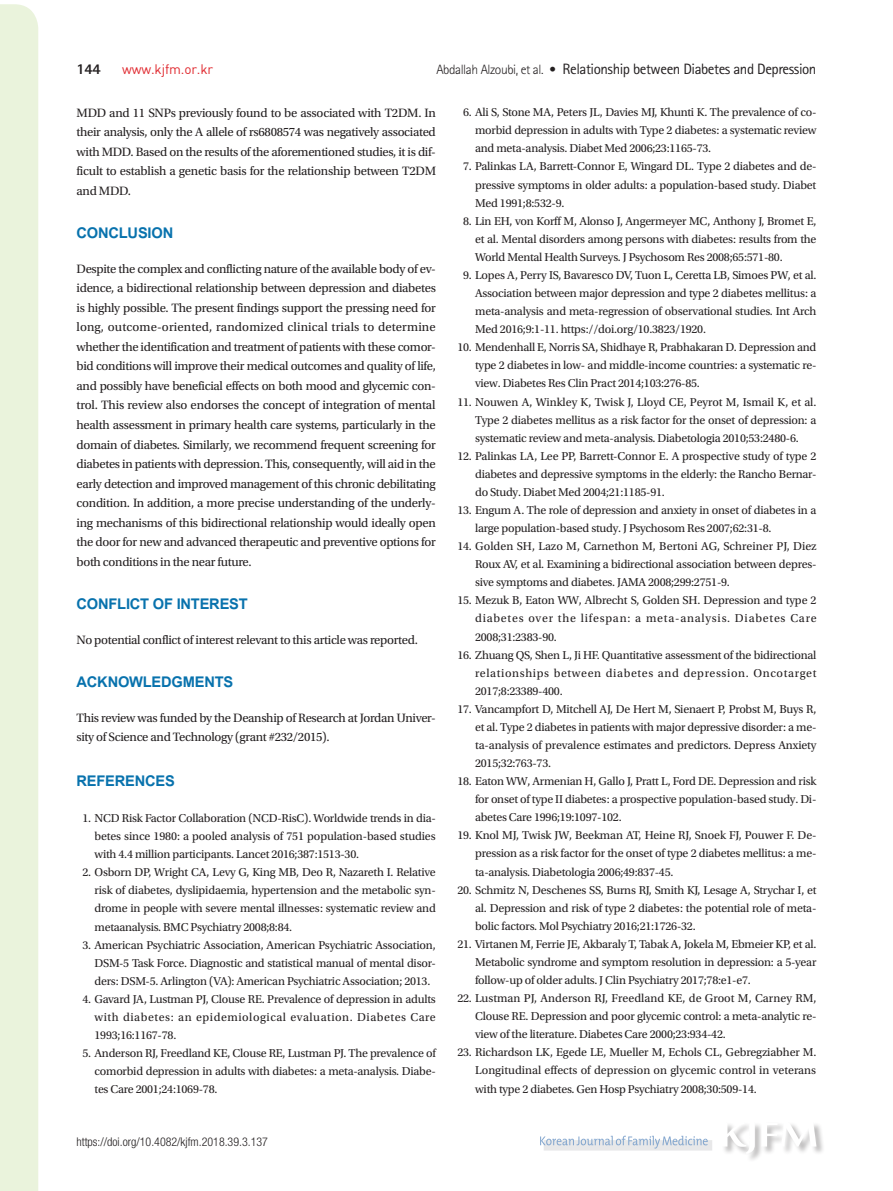
<style>
.page{position:relative;width:893px;height:1191px;background:#fff}
.page>*{position:absolute;margin:0;border:0;box-sizing:border-box;transform-origin:0 0}
.t1{font:700 20.4px "Utsaah";letter-spacing:-.01em;color:#0872ad}
.t2{font:15px "Rotis Sans Serif Std";letter-spacing:-.03em;color:#231f20}
.t3{font:800 15px "Rotis Sans Serif Std";color:#231f20}
.t4{font:13.5px "Dinreg";letter-spacing:-.01em;color:#e02a30}
.t5{font:12.75px/19.5px "Utopia Std";letter-spacing:-.025em;color:#231f20;text-align:justify}
.t6{font:12px/18px "Utopia Std";letter-spacing:-.02em;color:#231f20;text-align:justify}
.t7{font:300 condensed 12px "Helvetica Neue LT Std";color:#231f20}
.s1{font-weight:300;font-size:13.5px}
</style>
<div class="page">
<div style="left:0;top:4px;width:38px;height:1187px;background:#eaf3dc"></div>
<div style="left:721px;top:1122px;width:104px;height:40px;background:#231f20;opacity:.3"></div>
<svg style="left:722px;top:1122px;width:94px;height:32px"></svg>
<div style="left:544px;top:1140px;width:168px;height:10px;background:#e8e8e9"></div>
<svg style="left:540px;top:1135px;width:168px;height:13px"></svg>
<p class="t3" style="left:77px;top:60px;width:26px">144</p>
<p class="t4" style="left:122px;top:61px;width:93px">www.kjfm.or.kr</p>
<p class="t2" style="left:436px;top:60px;width:382px"><span class="s1">Abdallah Alzoubi, et al. •</span> Relationship between Diabetes and Depression</p>
<p class="t5" style="left:77px;top:103px;width:361px">MDD and 11 SNPs previously found to be associated with T2DM. In their analysis, only the A allele of rs6808574 was negatively associated with MDD. Based on the results of the aforementioned studies, it is dif&shy;ficult to establish a genetic basis for the relationship between T2DM and MDD.</p>
<h1 class="t1" style="left:77px;top:223px;width:98px">CONCLUSION</h1>
<p class="t5" style="left:77px;top:259px;width:361px">Despite the complex and conflicting nature of the available body of ev&shy;idence, a bidirectional relationship between depression and diabetes is highly possible. The present findings support the pressing need for long, outcome-oriented, randomized clinical trials to determine whether the identification and treatment of patients with these comor&shy;bid conditions will improve their medical outcomes and quality of life, and possibly have beneficial effects on both mood and glycemic con&shy;trol. This review also endorses the concept of integration of mental health assessment in primary health care systems, particularly in the domain of diabetes. Similarly, we recommend frequent screening for diabetes in patients with depression. This, consequently, will aid in the early detection and improved management of this chronic debilitating condition. In addition, a more precise understanding of the underly&shy;ing mechanisms of this bidirectional relationship would ideally open the door for new and advanced therapeutic and preventive options for both conditions in the near future.</p>
<h1 class="t1" style="left:77px;top:594px;width:173px">CONFLICT OF INTEREST</h1>
<p class="t5" style="left:77px;top:630px;width:343px">No potential conflict of interest relevant to this article was reported.</p>
<h1 class="t1" style="left:77px;top:672px;width:158px">ACKNOWLEDGMENTS</h1>
<p class="t5" style="left:77px;top:708px;width:361px">This review was funded by the Deanship of Research at Jordan Univer&shy;sity of Science and Technology (grant #232/2015).</p>
<h1 class="t1" style="left:77px;top:771px;width:100px">REFERENCES</h1>
<p class="t6" style="left:95px;top:809px;width:343px;text-indent:-12px">1. NCD Risk Factor Collaboration (NCD-RisC). Worldwide trends in dia&shy;betes since 1980: a pooled analysis of 751 population-based studies with 4.4 million participants. Lancet 2016;387:1513-30.</p>
<p class="t6" style="left:95px;top:863px;width:343px;text-indent:-12px">2. Osborn DP, Wright CA, Levy G, King MB, Deo R, Nazareth I. Relative risk of diabetes, dyslipidaemia, hypertension and the metabolic syn&shy;drome in people with severe mental illnesses: systematic review and metaanalysis. BMC Psychiatry 2008;8:84.</p>
<p class="t6" style="left:95px;top:936px;width:343px;text-indent:-12px">3. American Psychiatric Association, American Psychiatric Association, DSM-5 Task Force. Diagnostic and statistical manual of mental disor&shy;ders: DSM-5. Arlington (VA): American Psychiatric Association; 2013.</p>
<p class="t6" style="left:95px;top:990px;width:343px;text-indent:-12px">4. Gavard JA, Lustman PJ, Clouse RE. Prevalence of depression in adults with diabetes: an epidemiological evaluation. Diabetes Care 1993;16:1167-78.</p>
<p class="t6" style="left:95px;top:1044px;width:343px;text-indent:-12px">5. Anderson RJ, Freedland KE, Clouse RE, Lustman PJ. The prevalence of comorbid depression in adults with diabetes: a meta-analysis. Diabe&shy;tes Care 2001;24:1069-78.</p>
<p class="t7" style="left:77px;top:1134px;width:193px">https://doi.org/10.4082/kjfm.2018.39.3.137</p>
<p class="t6" style="left:475px;top:104px;width:343px;text-indent:-12px">6. Ali S, Stone MA, Peters JL, Davies MJ, Khunti K. The prevalence of co&shy;morbid depression in adults with Type 2 diabetes: a systematic review and meta-analysis. Diabet Med 2006;23:1165-73.</p>
<p class="t6" style="left:475px;top:158px;width:343px;text-indent:-12px">7. Palinkas LA, Barrett-Connor E, Wingard DL. Type 2 diabetes and de&shy;pressive symptoms in older adults: a population-based study. Diabet Med 1991;8:532-9.</p>
<p class="t6" style="left:475px;top:212px;width:343px;text-indent:-12px">8. Lin EH, von Korff M, Alonso J, Angermeyer MC, Anthony J, Bromet E, et al. Mental disorders among persons with diabetes: results from the World Mental Health Surveys. J Psychosom Res 2008;65:571-80.</p>
<p class="t6" style="left:475px;top:266px;width:343px;text-indent:-12px">9. Lopes A, Perry IS, Bavaresco DV, Tuon L, Ceretta LB, Simoes PW, et al.<br>Association between major depression and type 2 diabetes mellitus: a meta-analysis and meta-regression of observational studies. Int Arch Med 2016;9:1-11. https://doi.org/10.3823/1920.</p>
<p class="t6" style="left:475px;top:338px;width:343px;text-indent:-18px">10. Mendenhall E, Norris SA, Shidhaye R, Prabhakaran D. Depression and type 2 diabetes in low- and middle-income countries: a systematic re&shy;view. Diabetes Res Clin Pract 2014;103:276-85.</p>
<p class="t6" style="left:475px;top:393px;width:343px;text-indent:-18px">11. Nouwen A, Winkley K, Twisk J, Lloyd CE, Peyrot M, Ismail K, et al.<br>Type 2 diabetes mellitus as a risk factor for the onset of depression: a systematic review and meta-analysis. Diabetologia 2010;53:2480-6.</p>
<p class="t6" style="left:475px;top:447px;width:343px;text-indent:-18px">12. Palinkas LA, Lee PP, Barrett-Connor E. A prospective study of type 2 diabetes and depressive symptoms in the elderly: the Rancho Bernar&shy;do Study. Diabet Med 2004;21:1185-91.</p>
<p class="t6" style="left:475px;top:501px;width:343px;text-indent:-18px">13. Engum A. The role of depression and anxiety in onset of diabetes in a large population-based study. J Psychosom Res 2007;62:31-8.</p>
<p class="t6" style="left:475px;top:537px;width:343px;text-indent:-18px">14. Golden SH, Lazo M, Carnethon M, Bertoni AG, Schreiner PJ, Diez Roux AV, et al. Examining a bidirectional association between depres&shy;sive symptoms and diabetes. JAMA 2008;299:2751-9.</p>
<p class="t6" style="left:475px;top:591px;width:343px;text-indent:-18px">15. Mezuk B, Eaton WW, Albrecht S, Golden SH. Depression and type 2 diabetes over the lifespan: a meta-analysis. Diabetes Care 2008;31:2383-90.</p>
<p class="t6" style="left:475px;top:646px;width:343px;text-indent:-18px">16. Zhuang QS, Shen L, Ji HF. Quantitative assessment of the bidirectional relationships between diabetes and depression. Oncotarget 2017;8:23389-400.</p>
<p class="t6" style="left:475px;top:700px;width:343px;text-indent:-18px">17. Vancampfort D, Mitchell AJ, De Hert M, Sienaert P, Probst M, Buys R, et al. Type 2 diabetes in patients with major depressive disorder: a me&shy;ta-analysis of prevalence estimates and predictors. Depress Anxiety 2015;32:763-73.</p>
<p class="t6" style="left:475px;top:772px;width:343px;text-indent:-18px">18. Eaton WW, Armenian H, Gallo J, Pratt L, Ford DE. Depression and risk for onset of type II diabetes: a prospective population-based study. Di&shy;abetes Care 1996;19:1097-102.</p>
<p class="t6" style="left:475px;top:826px;width:343px;text-indent:-18px">19. Knol MJ, Twisk JW, Beekman AT, Heine RJ, Snoek FJ, Pouwer F. De&shy;pression as a risk factor for the onset of type 2 diabetes mellitus: a me&shy;ta-analysis. Diabetologia 2006;49:837-45.</p>
<p class="t6" style="left:475px;top:881px;width:343px;text-indent:-18px">20. Schmitz N, Deschenes SS, Burns RJ, Smith KJ, Lesage A, Strychar I, et al. Depression and risk of type 2 diabetes: the potential role of meta&shy;bolic factors. Mol Psychiatry 2016;21:1726-32.</p>
<p class="t6" style="left:475px;top:935px;width:343px;text-indent:-18px">21. Virtanen M, Ferrie JE, Akbaraly T, Tabak A, Jokela M, Ebmeier KP, et al.<br>Metabolic syndrome and symptom resolution in depression: a 5-year follow-up of older adults. J Clin Psychiatry 2017;78:e1-e7.</p>
<p class="t6" style="left:475px;top:989px;width:343px;text-indent:-18px">22. Lustman PJ, Anderson RJ, Freedland KE, de Groot M, Carney RM, Clouse RE. Depression and poor glycemic control: a meta-analytic re&shy;view of the literature. Diabetes Care 2000;23:934-42.</p>
<p class="t6" style="left:475px;top:1043px;width:343px;text-indent:-18px">23. Richardson LK, Egede LE, Mueller M, Echols CL, Gebregziabher M.<br>Longitudinal effects of depression on glycemic control in veterans with type 2 diabetes. Gen Hosp Psychiatry 2008;30:509-14.</p>
</div>
